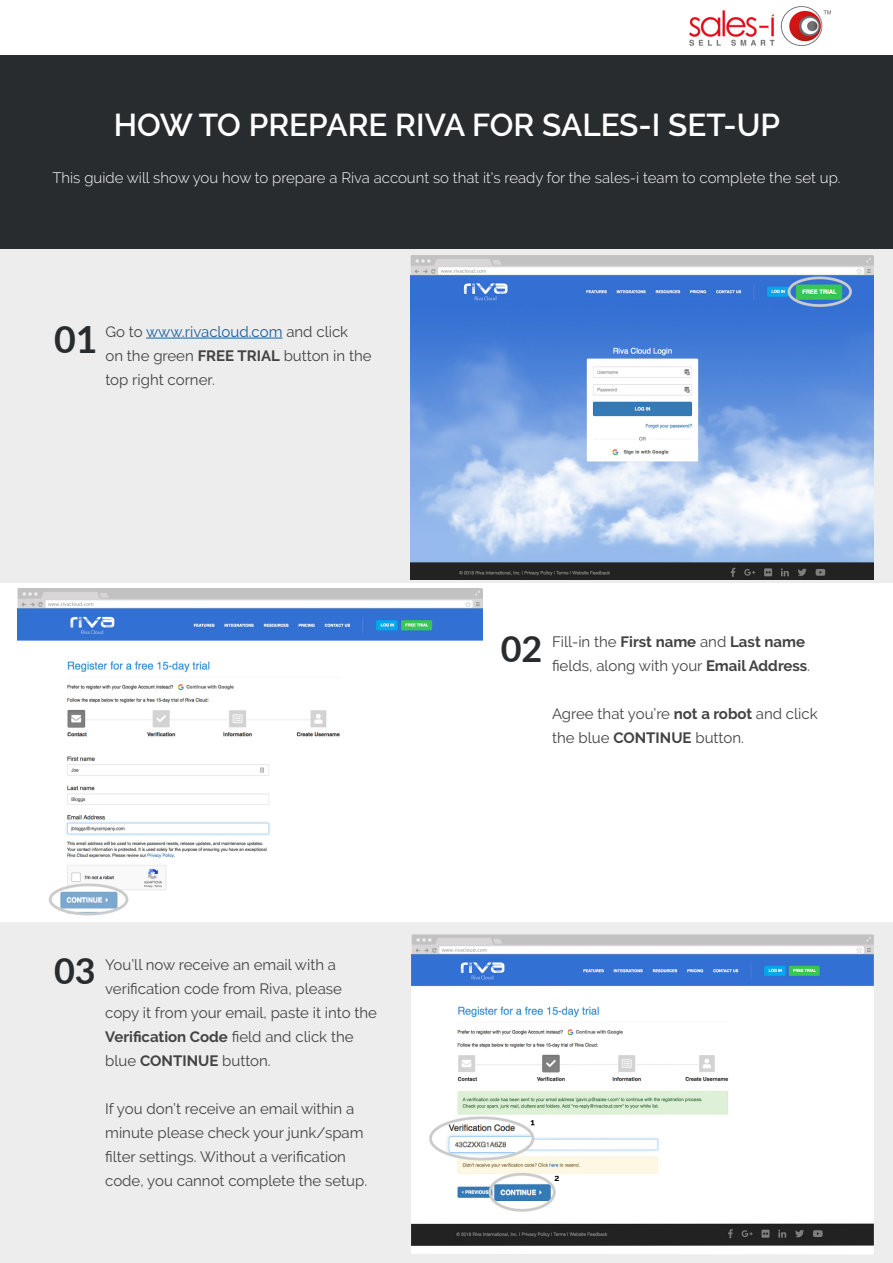
<style>
.page{position:relative;width:893px;height:1263px;background:#fff}
.page>*{position:absolute;margin:0;border:0;box-sizing:border-box;transform-origin:0 0}
.t1{font:700 37.5px "Lato";color:#292c2f}
.t2{font:700 36px "Lato";color:#292c2f}
.t3{font:600 31.5px "Raleway";color:#fff}
.t4{font:15px/24px "Raleway";color:#434343}
.t5{font:300 15px "Raleway";color:#fff}
.t6{font:15px "Raleway";color:#175d9e}
.s1{color:#434343}
.s2{font-weight:700}
</style>
<div class="page">
<div style="left:0;top:242px;width:893px;height:341px;background:#ededed"></div>
<div style="left:0;top:923px;width:893px;height:340px;background:#ededed"></div>
<img style="left:411px;top:934px;width:463px;height:320px">
<hr style="left:146px;top:338px;width:137px;height:1px;background:#175d9e">
<div style="left:0;top:55px;width:893px;height:194px;background:#292c2f"></div>
<img style="left:411px;top:256px;width:462px;height:324px">
<img style="left:690px;top:6px;width:140px;height:40px">
<img style="left:18px;top:589px;width:465px;height:326px">
<p class="t3" style="left:114px;top:107px;width:668px">HOW TO PREPARE RIVA FOR SALES-I SET-UP</p>
<p class="t5" style="left:52px;top:169px;width:789px">This guide will show you how to prepare a Riva account so that it's ready for the sales-i team to complete the set up.</p>
<p class="t1" style="left:54px;top:312px;width:45px">01</p>
<p class="t6" style="left:105px;top:323px;width:244px"><span class="s1">Go to</span> www.rivacloud.com <span class="s1">and click</span></p>
<p class="t4" style="left:105px;top:344px;width:268px">on the green <span class="s2">FREE TRIAL</span> button in the top right corner.</p>
<p class="t2" style="left:54px;top:945px;width:43px">03</p>
<p class="t4" style="left:105px;top:952px;width:273px">You’ll now receive an email with a verification code from Riva, please copy it from your email, paste it into the <span class="s2">Verification Code</span> field and click the blue <span class="s2">CONTINUE</span> button.</p>
<p class="t4" style="left:105px;top:1096px;width:263px">If you don’t receive an email within a minute please check your junk/spam filter settings. Without a verification code, you cannot complete the setup.</p>
<p class="t2" style="left:501px;top:622px;width:43px">02</p>
<p class="t4" style="left:552px;top:630px;width:260px">Fill-in the <span class="s2">First name</span> and <span class="s2">Last name </span>fields, along with your <span class="s2">Email Address</span>.</p>
<p class="t4" style="left:552px;top:702px;width:267px">Agree that you’re <span class="s2">not a robot</span> and click the blue <span class="s2">CONTINUE</span> button.</p>
</div>
